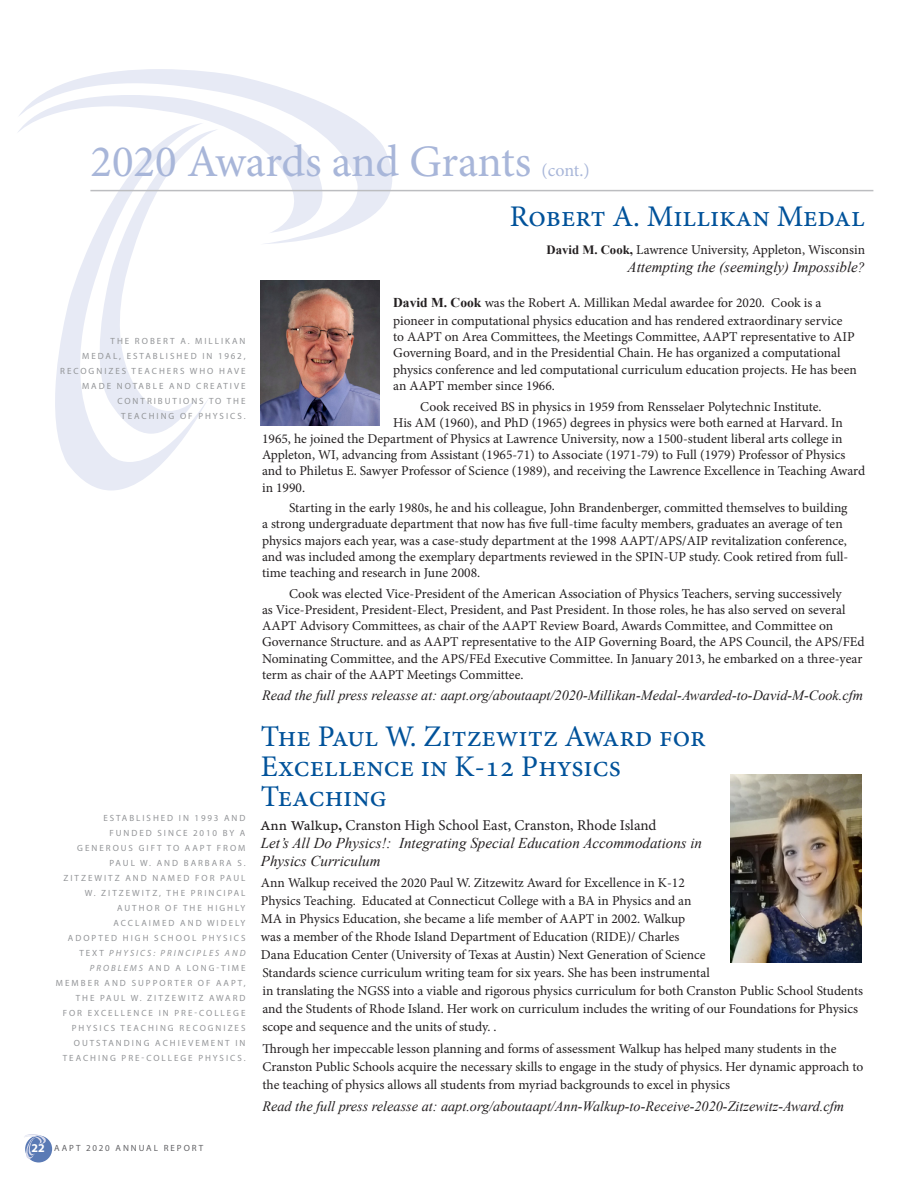
<style>
.page{position:relative;width:918px;height:1188px;background:#fff}
.page>*{position:absolute;margin:0;border:0;box-sizing:border-box;transform-origin:0 0}
.t1{font:45px "Minion Pro";color:#a8b6d9}
.H2b{font:30px/30px "Minion Pro";color:#01529a}
.t2{font:18px "Minion Pro";color:#a8b6d9}
.description{font:italic 15px/18px "Times New Roman";color:#231f20}
.t3{font:15px "Minion Pro";color:#231f20}
.body-regular{font:italic 14.25px "Times New Roman";color:#231f20}
.body-regular-2{font:13.5px/18px "Minion Pro";color:#231f20}
.abstract{font:13.5px/16.2px "Minion Pro";color:#231f20}
.Cont__or_Folio{font:9px/15px "Myriad Pro";letter-spacing:.22em;color:#939598;text-align:right}
.t4{font:9px "Myriad Pro";letter-spacing:.22em;color:#636366}
.s1{font-family:"Times New Roman";font-weight:700;font-size:12.75px}
.s2{font-size:14.25px}
.s3{font-family:"Times New Roman";font-weight:700}
.s4{font-style:italic}
.s5{font-weight:700;font-size:12px;color:#fff}
.s6{font-family:"Minion Variable Concept";font-size:13.5px}
.s7{font-family:"Times New Roman";font-weight:700;font-size:14.25px}
</style>
<div class="page">
<div style="left:25px;top:1136px;width:27px;height:26px;background:#5a7ab5;border-radius:50%"></div>
<svg style="left:24px;top:1134px;width:24px;height:25px"></svg>
<svg style="left:42px;top:69px;width:391px;height:175px"></svg>
<svg style="left:18px;top:95px;width:335px;height:138px"></svg>
<svg style="left:42px;top:123px;width:168px;height:368px"></svg>
<svg style="left:90px;top:129px;width:129px;height:305px"></svg>
<hr style="left:90px;top:190px;width:783px;height:1px;background:#bcbdc0">
<img style="left:261px;top:280px;width:119px;height:145px">
<img style="left:730px;top:775px;width:132px;height:187px">
<h1 class="t1" style="left:90px;top:132px;width:442px">2020 Awards and Grants</h1>
<h1 class="t2" style="left:542px;top:159px;width:50px">(cont.)</h1>
<p class="H2b" style="left:510px;top:202px;width:357px">Robert A. Millikan Medal</p>
<p class="body-regular-2" style="left:547px;top:241px;width:320px"><span class="s1">David M. Cook,</span> Lawrence University, Appleton, Wisconsin</p>
<p class="description" style="left:628px;top:258px;width:239px">Attempting the (seemingly) Impossible<span class="s2">?</span></p>
<p class="body-regular-2" style="left:393px;top:294px;width:451px"><span class="s3">David M. Cook</span> was the Robert A. Millikan Medal awardee for 2020. Cook is a pioneer in computational physics education and has rendered extraordinary service</p>
<p class="body-regular-2" style="left:393px;top:329px;width:465px;line-height:16.2px">to AAPT on Area Committees, the Meetings Committee, AAPT representative to AIP Governing Board, and in the Presidential Chain. He has organized a computational physics conference and led computational curriculum education projects. He has been an AAPT member since 1966.</p>
<p class="abstract" style="left:420px;top:398px;width:403px">Cook received BS in physics in 1959 from Rensselaer Polytechnic Institute.</p>
<p class="abstract" style="left:393px;top:414px;width:451px">His AM (1960), and PhD (1965) degrees in physics were both earned at Harvard. In</p>
<p class="abstract" style="left:262px;top:431px;width:582px">1965, he joined the Department of Physics at Lawrence University, now a 1500-student liberal arts college in</p>
<p class="abstract" style="left:262px;top:447px;width:585px">Appleton, WI, advancing from Assistant (1965-71) to Associate (1971-79) to Full (1979) Professor of Physics</p>
<p class="abstract" style="left:262px;top:463px;width:605px">and to Philetus E. Sawyer Professor of Science (1989), and receiving the Lawrence Excellence in Teaching Award</p>
<p class="abstract" style="left:262px;top:479px;width:45px">in 1990.</p>
<p class="abstract" style="left:262px;top:500px;width:588px;text-indent:27px">Starting in the early 1980s, he and his colleague, John Brandenberger, committed themselves to building a strong undergraduate department that now has five full-time faculty members, graduates an average of ten physics majors each year, was a case-study department at the 1998 AAPT/APS/AIP revitalization conference, and was included among the exemplary departments reviewed in the SPIN-UP study. Cook retired from full&shy;time teaching and research in June 2008.</p>
<p class="body-regular-2" style="left:262px;top:585px;width:604px;line-height:16.2px;text-indent:27px">Cook was elected Vice-President of the American Association of Physics Teachers, serving successively<br>as Vice-President, President-Elect, President, and Past President. In those roles, he has also served on several AAPT Advisory Committees, as chair of the AAPT Review Board, Awards Committee, and Committee on Governance Structure. and as AAPT representative to the AIP Governing Board, the APS Council, the APS/FEd Nominating Committee, and the APS/FEd Executive Committee. In January 2013, he embarked on a three-year term as chair of the AAPT Meetings Committee.</p>
<p class="body-regular" style="left:262px;top:686px;width:603px">Read the full press releasse at: aapt.org/aboutaapt/2020-Millikan-Medal-Awarded-to-David-M-Cook.cfm</p>
<p class="Cont__or_Folio" style="left:60px;top:334px;width:187px">THE ROBERT A. MILLIKAN<br>MEDAL, ESTABLISHED IN 1962,<br>RECOGNIZES TEACHERS WHO HAVE<br>MADE NOTABLE AND CREATIVE<br>CONTRIBUTIONS TO THE<br>TEACHING OF PHYSICS.</p>
<p class="Cont__or_Folio" style="left:56px;top:810px;width:191px">ESTABLISHED IN 1993 AND<br>FUNDED SINCE 2010 BY A<br>GENEROUS GIFT TO AAPT FROM<br>PAUL W. AND BARBARA S.<br>ZITZEWITZ AND NAMED FOR PAUL<br>W. ZITZEWITZ, THE PRINCIPAL<br>AUTHOR OF THE HIGHLY<br>ACCLAIMED AND WIDELY<br>ADOPTED HIGH SCHOOL PHYSICS<br>TEXT <span class="s4">PHYSICS: PRINCIPLES AND<br>PROBLEMS</span> AND A LONG-TIME<br>MEMBER AND SUPPORTER OF AAPT,<br>THE PAUL W. ZITZEWITZ AWARD<br>FOR EXCELLENCE IN PRE-COLLEGE<br>PHYSICS TEACHING RECOGNIZES<br>OUTSTANDING ACHIEVEMENT IN<br>TEACHING PRE-COLLEGE PHYSICS.</p>
<p class="t4" style="left:32px;top:1143px;width:173px"><span class="s5">22</span> AAPT 2020 ANNUAL REPORT</p>
<p class="H2b" style="left:261px;top:721px;width:447px">The Paul W. Zitzewitz Award for<br>Excellence in K-12 Physics<br>Teaching</p>
<p class="t3" style="left:261px;top:815px;width:397px"><span class="s6">Ann Walkup</span><span class="s7">,</span> Cranston High School East, Cranston, Rhode Island</p>
<p class="description" style="left:261px;top:833px;width:443px">Let’s All Do Physics!: Integrating Special Education Accommodations in<br>Physics Curriculum</p>
<p class="body-regular-2" style="left:261px;top:873px;width:604px">Ann Walkup received the 2020 Paul W. Zitzewitz Award for Excellence in K-12<br>Physics Teaching. Educated at Connecticut College with a BA in Physics and an<br>MA in Physics Education, she became a life member of AAPT in 2002. Walkup<br>was a member of the Rhode Island Department of Education (RIDE)/ Charles<br>Dana Education Center (University of Texas at Austin) Next Generation of Science<br>Standards science curriculum writing team for six years. She has been instrumental<br>in translating the NGSS into a viable and rigorous physics curriculum for both Cranston Public School Students and the Students of Rhode Island. Her work on curriculum includes the writing of our Foundations for Physics scope and sequence and the units of study. .</p>
<p class="body-regular-2" style="left:262px;top:1040px;width:602px">Through her impeccable lesson planning and forms of assessment Walkup has helped many students in the<br>Cranston Public Schools acquire the necessary skills to engage in the study of physics. Her dynamic approach to the teaching of physics allows all students from myriad backgrounds to excel in physics</p>
<p class="body-regular" style="left:262px;top:1096px;width:583px">Read the full press releasse at: aapt.org/aboutaapt/Ann-Walkup-to-Receive-2020-Zitzewitz-Award.cfm</p>
</div>
